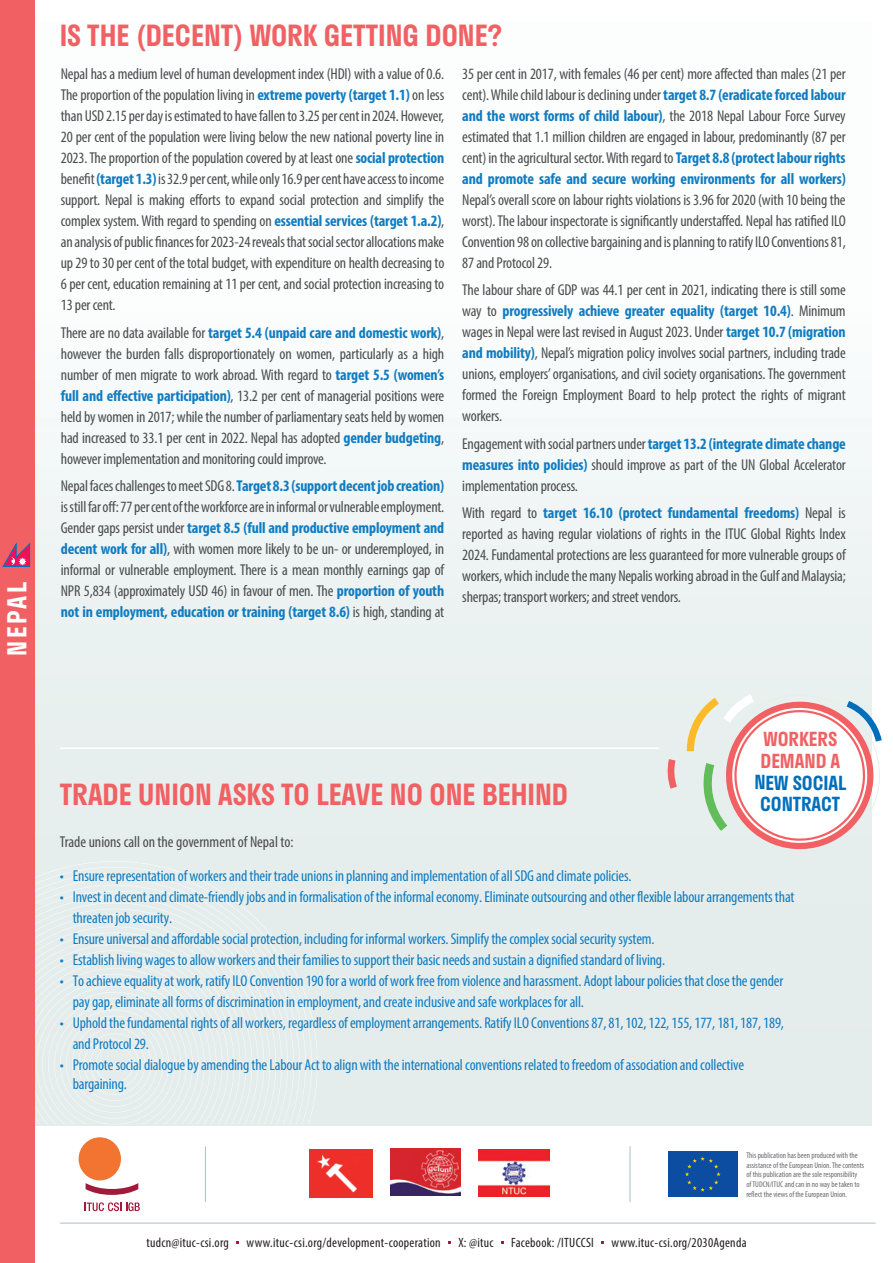
<style>
.page{position:relative;width:893px;height:1263px;background:#fff}
.page>*{position:absolute;margin:0;border:0;box-sizing:border-box;transform-origin:0 0}
.t1{font:600 28.5px "Stratos";color:#f16163}
.t2{font:600 25.5px "Stratos";letter-spacing:.1em;color:#fff}
.t3{font:600 18.9px/21.6px "Stratos";letter-spacing:-.005em;color:#006fba;text-align:center}
.t4{font:600 18.9px/21.6px "Stratos";letter-spacing:-.005em;color:#f16163}
.t5{font:condensed 15.75px/21px "Myriad Pro";letter-spacing:-.01em;color:#4b4c4d;text-align:justify}
.t6{font:condensed 15.75px/21px "Myriad Pro";letter-spacing:-.01em;color:#107cc1}
.t7{font:condensed 13.5px "Myriad Pro";letter-spacing:.02em;color:#231f20}
.t8{font:condensed 8.25px/9.9px "Myriad Pro";color:#6c6d70}
.s1{font-weight:700;color:#107cc1}
</style>
<div class="page">
<div style="left:35px;top:23px;width:837px;height:1102px;background:linear-gradient(to right,#f2f7f6,#f0f5f4)"></div>
<svg style="left:35px;top:861px;width:283px;height:263px;fill:#e5edec"></svg>
<hr style="left:60px;top:747px;width:599px;height:2px;background:#fff">
<hr style="left:630px;top:1146px;width:1px;height:56px;background:#a9c3c1">
<hr style="left:205px;top:1146px;width:1px;height:56px;background:#a9c3c1">
<hr style="left:60px;top:1223px;width:816px;height:1px;background:#a9c3c1">
<div style="left:0;top:0;width:35px;height:1263px;background:#f16163"></div>
<svg style="left:85px;top:1183px;width:54px;height:12px"></svg>
<div style="left:79px;top:1137px;width:42px;height:43px;background:#f37430;border-radius:50%"></div>
<svg style="left:85px;top:1202px;width:55px;height:9px"></svg>
<div style="left:668px;top:1151px;width:69px;height:46px;background:#0d4da1"></div>
<svg style="left:685px;top:1156px;width:36px;height:36px"></svg>
<svg style="left:667px;top:759px;width:10px;height:30px"></svg>
<svg style="left:687px;top:684px;width:195px;height:183px"></svg>
<svg style="left:3px;top:542px;width:27px;height:25px"></svg>
<img style="left:309px;top:1149px;width:63px;height:48px">
<img style="left:479px;top:1149px;width:71px;height:47px">
<img style="left:390px;top:1148px;width:71px;height:48px">
<h2 class="t2" style="left:-3px;top:656px;width:75px;rotate:-90deg">NEPAL</h2>
<h1 class="t1" style="left:60px;top:13px;width:444px">IS THE (DECENT) WORK GETTING DONE?</h1>
<p class="t5" style="left:61px;top:63px;width:385px">Nepal has a medium level of human development index (HDI) with a value of 0.6.<br>The proportion of the population living in <span class="s1">extreme poverty (target 1.1)</span> on less than USD 2.15 per day is estimated to have fallen to 3.25 per cent in 2024. However, 20 per cent of the population were living below the new national poverty line in 2023. The proportion of the population covered by at least one <span class="s1">social protection </span>benefit <span class="s1">(target 1.3)</span> is 32.9 per cent, while only 16.9 per cent have access to income support. Nepal is making efforts to expand social protection and simplify the complex system. With regard to spending on <span class="s1">essential services (target 1.a.2)</span>, an analysis of public finances for 2023-24 reveals that social sector allocations make up 29 to 30 per cent of the total budget, with expenditure on health decreasing to 6 per cent, education remaining at 11 per cent, and social protection increasing to 13 per cent.</p>
<p class="t5" style="left:61px;top:322px;width:385px">There are no data available for <span class="s1">target 5.4 (unpaid care and domestic work)</span>, however the burden falls disproportionately on women, particularly as a high number of men migrate to work abroad. With regard to <span class="s1">target 5.5 (women’s full and effective participation)</span>, 13.2 per cent of managerial positions were held by women in 2017; while the number of parliamentary seats held by women had increased to 33.1 per cent in 2022. Nepal has adopted <span class="s1">gender budgeting</span>, however implementation and monitoring could improve.</p>
<p class="t5" style="left:61px;top:475px;width:385px">Nepal faces challenges to meet SDG 8. <span class="s1">Target 8.3 (support decent job creation) </span>is still far off: 77 per cent of the workforce are in informal or vulnerable employment.<br>Gender gaps persist under <span class="s1">target 8.5 (full and productive employment and decent work for all)</span>, with women more likely to be un- or underemployed, in informal or vulnerable employment. There is a mean monthly earnings gap of NPR 5,834 (approximately USD 46) in favour of men. The <span class="s1">proportion of youth not in employment, education or training (target 8.6)</span> is high, standing at</p>
<p class="t5" style="left:462px;top:63px;width:385px">35 per cent in 2017, with females (46 per cent) more affected than males (21 per cent). While child labour is declining under <span class="s1">target 8.7 (eradicate forced labour and the worst forms of child labour)</span>, the 2018 Nepal Labour Force Survey estimated that 1.1 million children are engaged in labour, predominantly (87 per cent) in the agricultural sector. With regard to <span class="s1">Target 8.8 (protect labour rights and promote safe and secure working environments for all workers)</span></p>
<p class="t5" style="left:462px;top:189px;width:385px">Nepal’s overall score on labour rights violations is 3.96 for 2020 (with 10 being the worst). The labour inspectorate is significantly understaffed. Nepal has ratified ILO Convention 98 on collective bargaining and is planning to ratify ILO Conventions 81, 87 and Protocol 29.</p>
<p class="t5" style="left:462px;top:279px;width:385px">The labour share of GDP was 44.1 per cent in 2021, indicating there is still some way to <span class="s1">progressively achieve greater equality (target 10.4)</span>. Minimum wages in Nepal were last revised in August 2023. Under <span class="s1">target 10.7 (migration and mobility)</span>, Nepal’s migration policy involves social partners, including trade unions, employers’ organisations, and civil society organisations. The government formed the Foreign Employment Board to help protect the rights of migrant workers.</p>
<p class="t5" style="left:462px;top:433px;width:385px">Engagement with social partners under <span class="s1">target 13.2 (integrate climate change measures into policies)</span> should improve as part of the UN Global Accelerator implementation process.</p>
<p class="t5" style="left:462px;top:502px;width:385px">With regard to <span class="s1">target 16.10 (protect fundamental freedoms)</span> Nepal is reported as having regular violations of rights in the ITUC Global Rights Index 2024. Fundamental protections are less guaranteed for more vulnerable groups of workers, which include the many Nepalis working abroad in the Gulf and Malaysia; sherpas; transport workers; and street vendors.</p>
<h1 class="t1" style="left:60px;top:771px;width:510px">TRADE UNION ASKS TO LEAVE NO ONE BEHIND</h1>
<p class="t4" style="left:760px;top:728px;width:81px">WORKERS<br>DEMAND A</p>
<p class="t3" style="left:754px;top:771px;width:94px">NEW SOCIAL<br>CONTRACT</p>
<p class="t5" style="left:60px;top:831px;width:235px">Trade unions call on the government of Nepal to:</p>
<p class="t6" style="left:60px;top:865px;width:573px">• Ensure representation of workers and their trade unions in planning and implementation of all SDG and climate policies.</p>
<p class="t6" style="left:73px;top:886px;width:723px;text-indent:-13px">• Invest in decent and climate-friendly jobs and in formalisation of the informal economy. Eliminate outsourcing and other flexible labour arrangementsthat threaten job security.</p>
<p class="t6" style="left:60px;top:928px;width:596px">• Ensure universal and affordable social protection, including for informal workers. Simplify the complex social security system.</p>
<p class="t6" style="left:60px;top:949px;width:607px">• Establish living wages to allow workers and their families to support their basic needs and sustain a dignified standard of living.</p>
<p class="t6" style="left:73px;top:970px;width:712px;text-indent:-13px">• To achieve equality at work, ratify ILO Convention 190 for a world of work free from violence and harassment. Adopt labour policies that close the gender pay gap, eliminate all forms of discrimination in employment, and create inclusive and safe workplaces for all.</p>
<p class="t6" style="left:73px;top:1012px;width:713px;text-indent:-13px">• Uphold the fundamental rights of all workers, regardless of employment arrangements. Ratify ILO Conventions 87, 81, 102, 122, 155, 177, 181, 187, 189, and Protocol 29.</p>
<p class="t6" style="left:73px;top:1055px;width:673px;line-height:18.9px;text-indent:-13px">• Promote social dialogue by amending the Labour Act to align with the international conventions related to freedom of association and collective bargaining.</p>
<p class="t8" style="left:746px;top:1150px;width:119px">This publication has been produced with the assistance of the European Union. The contents of this publication are the sole responsibility of TUDCN/ITUC and can in no way be taken to reflect the views of the European Union.</p>
<p class="t7" style="left:146px;top:1234px;width:84px">tudcn@ituc-csi.org</p>
<p class="t7" style="left:246px;top:1234px;width:196px">www.ituc-csi.org/development-cooperation</p>
<p class="t7" style="left:458px;top:1234px;width:37px">X: @ituc</p>
<p class="t7" style="left:511px;top:1234px;width:84px">Facebook: /ITUCCSI</p>
<p class="t7" style="left:611px;top:1234px;width:137px">www.ituc-csi.org/2030Agenda</p>
</div>
